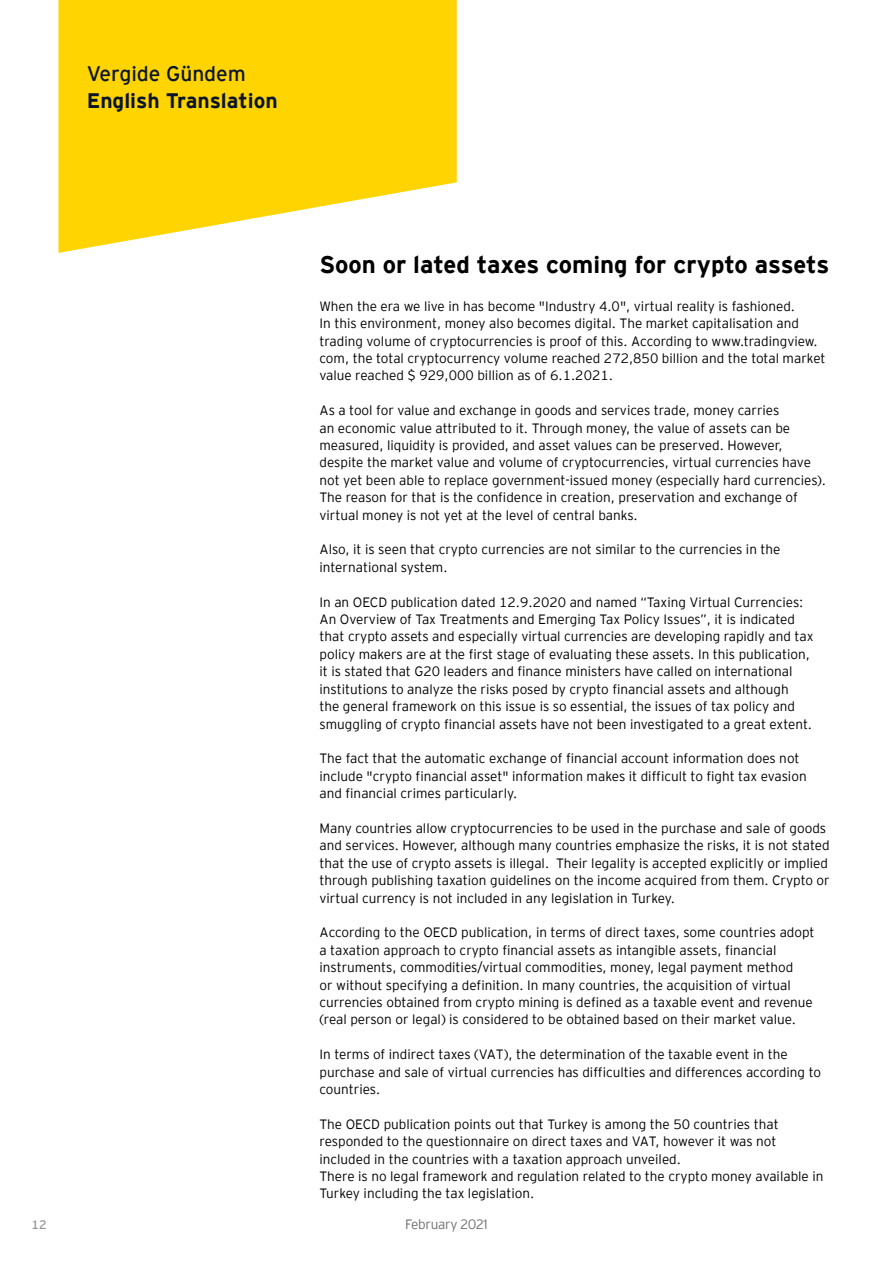
<style>
.page{position:relative;width:893px;height:1263px;background:#fff}
.page>*{position:absolute;margin:0;border:0;box-sizing:border-box;transform-origin:0 0}
.t1{font:700 24px "EY Interstate";color:#000}
.t2{font:700 21px "EY Interstate";color:#0a1627}
.t3{font:21px "EY Interstate";color:#0a1627}
.t4{font:300 13.5px/17.4px "EY Interstate";color:#000}
.t5{font:300 13.5px "EY Interstate";letter-spacing:-.02em;color:#6d6e71}
.t6{font:12.3px "EY Interstate";color:#939598}
</style>
<div class="page">
<svg style="left:58px;top:0;width:399px;height:253px;background:#ffda24"></svg>
<h2 class="t3" style="left:87px;top:58px;width:161px">Vergide Gündem</h2>
<h2 class="t2" style="left:87px;top:85px;width:192px">English Translation</h2>
<h1 class="t1" style="left:319px;top:247px;width:511px">Soon or lated taxes coming for crypto assets</h1>
<p class="t4" style="left:319px;top:297px;width:508px">When the era we live in has become "Industry 4.0", virtual reality is fashioned.<br>In this environment, money also becomes digital. The market capitalisation and trading volume of cryptocurrencies is proof of this. According to www.tradingview. com, the total cryptocurrency volume reached 272,850 billion and the total market value reached $ 929,000 billion as of 6.1.2021.</p>
<p class="t4" style="left:319px;top:401px;width:508px">As a tool for value and exchange in goods and services trade, money carries<br>an economic value attributed to it. Through money, the value of assets can be measured, liquidity is provided, and asset values can be preserved. However, despite the market value and volume of cryptocurrencies, virtual currencies have not yet been able to replace government-issued money (especially hard currencies).<br>The reason for that is the confidence in creation, preservation and exchange of virtual money is not yet at the level of central banks.</p>
<p class="t4" style="left:319px;top:540px;width:462px">Also, it is seen that crypto currencies are not similar to the currencies in the international system.</p>
<p class="t4" style="left:319px;top:592px;width:495px">In an OECD publication dated 12.9.2020 and named “Taxing Virtual Currencies:<br>An Overview of Tax Treatments and Emerging Tax Policy Issues”, it is indicated that crypto assets and especially virtual currencies are developing rapidly and tax policy makers are at the first stage of evaluating these assets. In this publication, it is stated that G20 leaders and finance ministers have called on international institutions to analyze the risks posed by crypto financial assets and although<br>the general framework on this issue is so essential, the issues of tax policy and smuggling of crypto financial assets have not been investigated to a great extent.</p>
<p class="t4" style="left:319px;top:749px;width:489px">The fact that the automatic exchange of financial account information does not include "crypto financial asset" information makes it difficult to fight tax evasion and financial crimes particularly.</p>
<p class="t4" style="left:319px;top:819px;width:512px">Many countries allow cryptocurrencies to be used in the purchase and sale of goods and services. However, although many countries emphasize the risks, it is not stated that the use of crypto assets is illegal. Their legality is accepted explicitly or implied through publishing taxation guidelines on the income acquired from them. Crypto or virtual currency is not included in any legislation in Turkey.</p>
<p class="t4" style="left:319px;top:923px;width:497px">According to the OECD publication, in terms of direct taxes, some countries adopt a taxation approach to crypto financial assets as intangible assets, financial instruments, commodities/virtual commodities, money, legal payment method<br>or without specifying a definition. In many countries, the acquisition of virtual currencies obtained from crypto mining is defined as a taxable event and revenue (real person or legal) is considered to be obtained based on their market value.</p>
<p class="t4" style="left:319px;top:1045px;width:503px">In terms of indirect taxes (VAT), the determination of the taxable event in the purchase and sale of virtual currencies has difficulties and differences according to countries.</p>
<p class="t4" style="left:319px;top:1114px;width:505px">The OECD publication points out that Turkey is among the 50 countries that responded to the questionnaire on direct taxes and VAT, however it was not included in the countries with a taxation approach unveiled.<br>There is no legal framework and regulation related to the crypto money available in Turkey including the tax legislation.</p>
<p class="t6" style="left:31px;top:1215px;width:17px">12</p>
<p class="t5" style="left:405px;top:1215px;width:84px">February 2021</p>
</div>
